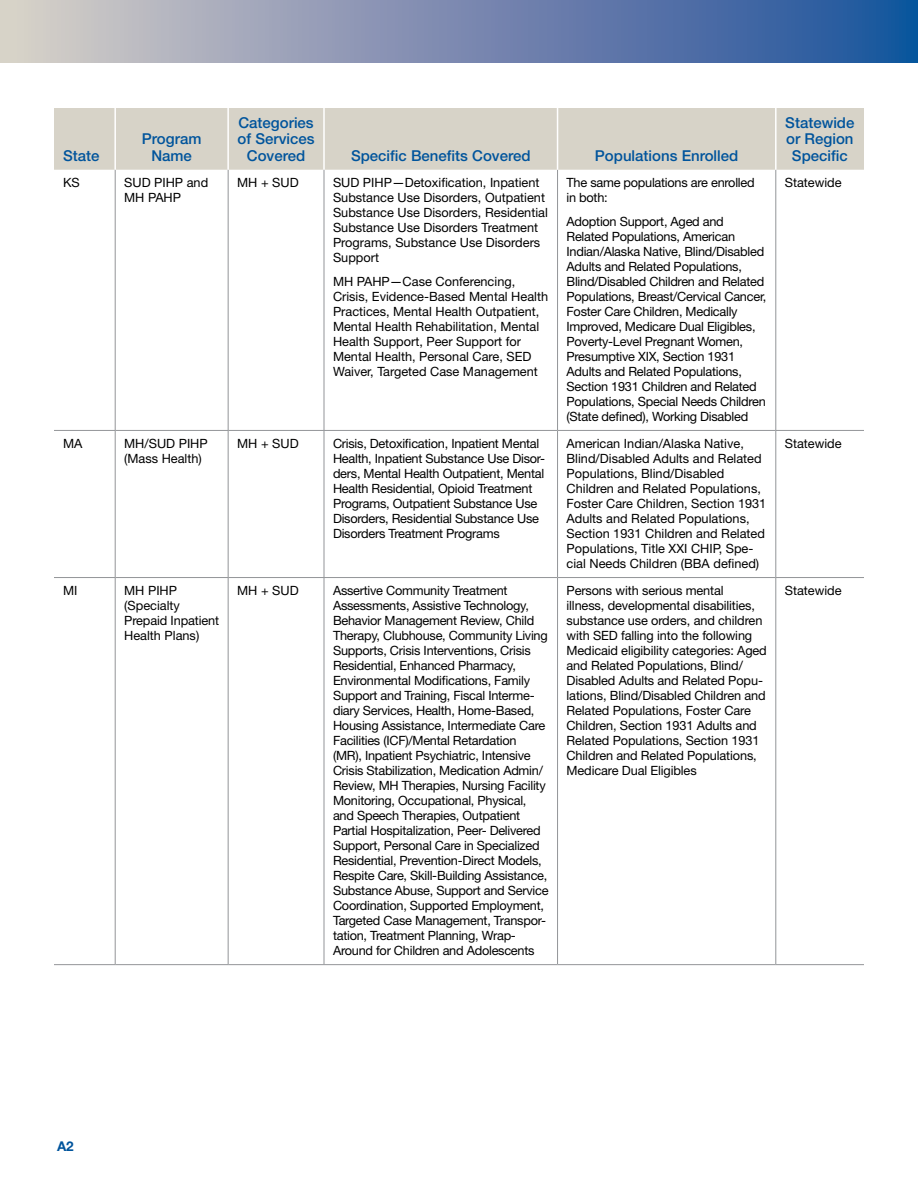
<style>
.page{position:relative;width:918px;height:1188px;background:#fff}
.page>*{position:absolute;margin:0;border:0;box-sizing:border-box;transform-origin:0 0}
.t1{font:500 15px/16.5px "Helvetica Neue LT Std";color:#00549c;text-align:center}
.t2{font:700 13.5px "Helvetica Neue LT Std";color:#00549c}
.Table_txt{font:12.75px/15px "Helvetica Neue LT Std";letter-spacing:-.02em;color:#000}
.Table_txt-2{font:12.75px/15px "Helvetica Neue LT Std";color:#000}
</style>
<div class="page">
<div style="left:0;top:0;width:918px;height:63px;background:linear-gradient(to right,#dacdc8,#1a4e9b)"></div>
<div style="left:54px;top:108px;width:810px;height:62px;background:#d7d3c8"></div>
<hr style="left:115px;top:170px;width:1px;height:260px;background:#939598">
<hr style="left:228px;top:170px;width:1px;height:260px;background:#939598">
<hr style="left:324px;top:170px;width:1px;height:260px;background:#939598">
<hr style="left:557px;top:170px;width:1px;height:260px;background:#939598">
<hr style="left:775px;top:170px;width:1px;height:260px;background:#939598">
<hr style="left:115px;top:431px;width:1px;height:146px;background:#939598">
<hr style="left:228px;top:431px;width:1px;height:146px;background:#939598">
<hr style="left:324px;top:431px;width:1px;height:146px;background:#939598">
<hr style="left:557px;top:431px;width:1px;height:146px;background:#939598">
<hr style="left:775px;top:431px;width:1px;height:146px;background:#939598">
<hr style="left:115px;top:578px;width:1px;height:386px;background:#939598">
<hr style="left:228px;top:578px;width:1px;height:386px;background:#939598">
<hr style="left:324px;top:578px;width:1px;height:386px;background:#939598">
<hr style="left:557px;top:578px;width:1px;height:386px;background:#939598">
<hr style="left:775px;top:578px;width:1px;height:386px;background:#939598">
<hr style="left:54px;top:430px;width:61px;height:1px;background:#939598">
<hr style="left:115px;top:430px;width:113px;height:1px;background:#939598">
<hr style="left:228px;top:430px;width:96px;height:1px;background:#939598">
<hr style="left:324px;top:430px;width:234px;height:1px;background:#939598">
<hr style="left:558px;top:430px;width:218px;height:1px;background:#939598">
<hr style="left:776px;top:430px;width:88px;height:1px;background:#939598">
<hr style="left:54px;top:577px;width:61px;height:1px;background:#939598">
<hr style="left:115px;top:577px;width:113px;height:1px;background:#939598">
<hr style="left:228px;top:577px;width:96px;height:1px;background:#939598">
<hr style="left:324px;top:577px;width:234px;height:1px;background:#939598">
<hr style="left:558px;top:577px;width:218px;height:1px;background:#939598">
<hr style="left:776px;top:577px;width:88px;height:1px;background:#939598">
<hr style="left:54px;top:964px;width:61px;height:1px;background:#939598">
<hr style="left:115px;top:964px;width:113px;height:1px;background:#939598">
<hr style="left:228px;top:964px;width:96px;height:1px;background:#939598">
<hr style="left:324px;top:964px;width:234px;height:1px;background:#939598">
<hr style="left:558px;top:964px;width:218px;height:1px;background:#939598">
<hr style="left:776px;top:964px;width:88px;height:1px;background:#939598">
<hr style="left:114px;top:108px;width:2px;height:62px;background:#fff">
<hr style="left:227px;top:108px;width:2px;height:62px;background:#fff">
<hr style="left:323px;top:108px;width:2px;height:62px;background:#fff">
<hr style="left:557px;top:108px;width:1px;height:62px;background:#fff">
<hr style="left:775px;top:108px;width:2px;height:62px;background:#fff">
<p class="t1" style="left:63px;top:147px;width:38px">State</p>
<p class="t1" style="left:142px;top:130px;width:61px">Program<br>Name</p>
<p class="t1" style="left:238px;top:114px;width:78px">Categories of Services<br>Covered</p>
<p class="t1" style="left:351px;top:147px;width:181px">Specific Benefits Covered</p>
<p class="t1" style="left:595px;top:147px;width:145px">Populations Enrolled</p>
<p class="Table_txt" style="left:63px;top:175px;width:18px">KS</p>
<p class="Table_txt-2" style="left:124px;top:175px;width:86px">SUD PIHP and<br>MH PAHP</p>
<p class="Table_txt" style="left:237px;top:175px;width:63px">MH + SUD</p>
<p class="Table_txt-2" style="left:333px;top:175px;width:216px">SUD PIHP—Detoxification, Inpatient<br>Substance Use Disorders, Outpatient<br>Substance Use Disorders, Residential<br>Substance Use Disorders Treatment<br>Programs, Substance Use Disorders<br>Support</p>
<p class="Table_txt-2" style="left:333px;top:274px;width:217px">MH PAHP—Case Conferencing, Crisis, Evidence-Based Mental Health Practices, Mental Health Outpatient, Mental Health Rehabilitation, Mental Health Support, Peer Support for Mental Health, Personal Care, SED Waiver, Targeted Case Management</p>
<p class="Table_txt" style="left:567px;top:175px;width:190px">The same populations are enrolled in both:</p>
<p class="Table_txt" style="left:567px;top:214px;width:201px">Adoption Support, Aged and Related Populations, American Indian/Alaska Native, Blind/Disabled Adults and Related Populations, Blind/Disabled Children and Related Populations, Breast/Cervical Cancer, Foster Care Children, Medically Improved, Medicare Dual Eligibles, Poverty-Level Pregnant Women, Presumptive XIX, Section 1931<br>Adults and Related Populations, Section 1931 Children and Related Populations, Special Needs Children (State defined), Working Disabled</p>
<p class="t1" style="left:785px;top:114px;width:71px">Statewide or Region<br>Specific</p>
<p class="Table_txt-2" style="left:785px;top:175px;width:58px">Statewide</p>
<p class="Table_txt" style="left:63px;top:436px;width:21px">MA</p>
<p class="Table_txt-2" style="left:124px;top:436px;width:85px">MH/SUD PIHP (Mass Health)</p>
<p class="Table_txt" style="left:237px;top:436px;width:63px">MH + SUD</p>
<p class="Table_txt" style="left:333px;top:436px;width:214px">Crisis, Detoxification, Inpatient Mental Health, Inpatient Substance Use Disor&shy;ders, Mental Health Outpatient, Mental Health Residential, Opioid Treatment Programs, Outpatient Substance Use Disorders, Residential Substance Use Disorders Treatment Programs</p>
<p class="Table_txt-2" style="left:567px;top:436px;width:201px">American Indian/Alaska Native, Blind/Disabled Adults and Related Populations, Blind/Disabled Children and Related Populations, Foster Care Children, Section 1931<br>Adults and Related Populations, Section 1931 Children and Related Populations, Title XXI CHIP, Spe&shy;cial Needs Children (BBA defined)</p>
<p class="Table_txt-2" style="left:785px;top:436px;width:58px">Statewide</p>
<p class="Table_txt" style="left:63px;top:583px;width:16px">MI</p>
<p class="Table_txt-2" style="left:124px;top:583px;width:96px">MH PIHP (Specialty<br>Prepaid Inpatient<br>Health Plans)</p>
<p class="Table_txt" style="left:237px;top:583px;width:63px">MH + SUD</p>
<p class="Table_txt" style="left:333px;top:583px;width:217px">Assertive Community Treatment Assessments, Assistive Technology, Behavior Management Review, Child Therapy, Clubhouse, Community Living Supports, Crisis Interventions, Crisis Residential, Enhanced Pharmacy, Environmental Modifications, Family Support and Training, Fiscal Interme&shy;diary Services, Health, Home-Based, Housing Assistance, Intermediate Care Facilities (ICF)/Mental Retardation (MR), Inpatient Psychiatric, Intensive Crisis Stabilization, Medication Admin/ Review, MH Therapies, Nursing Facility Monitoring, Occupational, Physical, and Speech Therapies, Outpatient Partial Hospitalization, Peer- Delivered Support, Personal Care in Specialized Residential, Prevention-Direct Models, Respite Care, Skill-Building Assistance, Substance Abuse, Support and Service Coordination, Supported Employment, Targeted Case Management, Transpor&shy;tation, Treatment Planning, Wrap-Around for Children and Adolescents</p>
<p class="Table_txt" style="left:567px;top:583px;width:202px">Persons with serious mental<br>illness, developmental disabilities, substance use orders, and children with SED falling into the following Medicaid eligibility categories: Aged and Related Populations, Blind/ Disabled Adults and Related Popu&shy;lations, Blind/Disabled Children and Related Populations, Foster Care Children, Section 1931 Adults and Related Populations, Section 1931<br>Children and Related Populations, Medicare Dual Eligibles</p>
<p class="Table_txt-2" style="left:785px;top:583px;width:58px">Statewide</p>
<p class="t2" style="left:57px;top:1138px;width:18px">A2</p>
</div>
